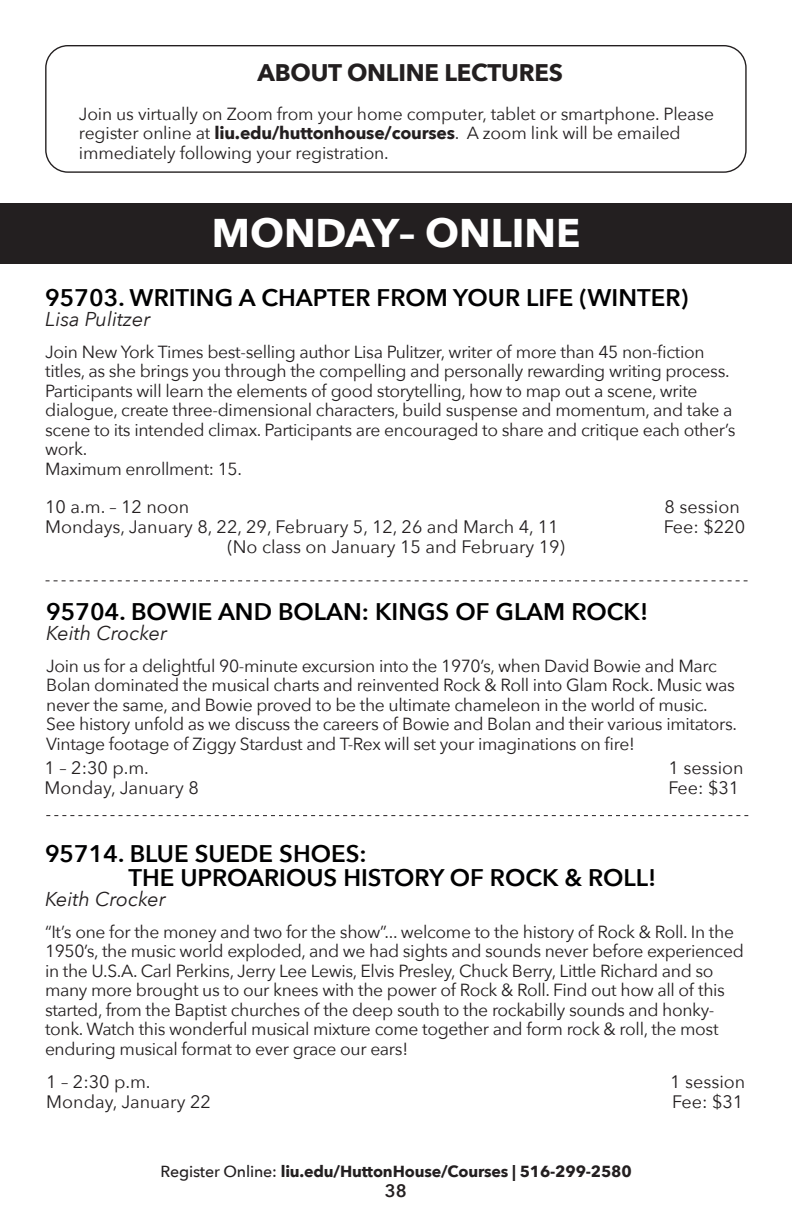
<style>
.page{position:relative;width:792px;height:1224px;background:#fff}
.page>*{position:absolute;margin:0;border:0;box-sizing:border-box;transform-origin:0 0}
.t1{font:700 40px "Avenir Next";color:#fff}
.t2{font:600 24px/24px "Avenir Next";color:#000001}
.t3{font:700 24px "Avenir Next";letter-spacing:-.01em;color:#231f20}
.t4{font:italic 20px "Avenir Next";color:#231f20}
.t5{font:18px "Avenir Next";color:#231f20}
.t6{font:600 18px "Avenir Next";color:#231f20}
.t7{font:17.6px/19.4px "Avenir Next";letter-spacing:-.02em;color:#231f20}
.t8{font:700 16px "Avenir Next";letter-spacing:-.01em;color:#231f20}
.s1{font-weight:700}
.s2{font-weight:500}
</style>
<div class="page">
<div style="left:45px;top:45px;width:702px;height:128px;border:1px solid #231f20;border-radius:22px"></div>
<div style="left:0;top:203px;width:792px;height:60px;background:#231f20"></div>
<svg style="left:46px;top:580px;width:702px;height:1px"></svg>
<svg style="left:46px;top:815px;width:702px;height:1px"></svg>
<h2 class="t3" style="left:258px;top:52px;width:307px">ABOUT ONLINE LECTURES</h2>
<p class="t7" style="left:79px;top:103px;width:637px">Join us virtually on Zoom from your home computer, tablet or smartphone. Please register online at <span class="s1">liu.edu/huttonhouse/courses</span>. A zoom link will be emailed immediately following your registration.</p>
<h1 class="t1" style="left:212px;top:198px;width:370px">MONDAY– ONLINE</h1>
<h2 class="t2" style="left:45px;top:285px;width:645px">95703. WRITING A CHAPTER FROM YOUR LIFE (WINTER)</h2>
<p class="t4" style="left:45px;top:302px;width:107px">Lisa Pulitzer</p>
<p class="t7" style="left:45px;top:341px;width:692px">Join New York Times best-selling author Lisa Pulitzer, writer of more than 45 non-fiction titles, as she brings you through the compelling and personally rewarding writing process.<br>Participants will learn the elements of good storytelling, how to map out a scene, write dialogue, create three-dimensional characters, build suspense and momentum, and take a scene to its intended climax. Participants are encouraged to share and critique each other’s work.<br>Maximum enrollment: 15.</p>
<p class="t5" style="left:45px;top:492px;width:146px">10 a.m. – 12 noon</p>
<p class="t5" style="left:665px;top:492px;width:77px">8 session</p>
<p class="t5" style="left:45px;top:512px;width:515px">Mondays, January 8, 22, 29, February 5, 12, 26 and March 4, 11</p>
<p class="t5" style="left:664px;top:512px;width:83px">Fee: $220</p>
<p class="t5" style="left:227px;top:532px;width:339px">(No class on January 15 and February 19)</p>
<h2 class="t2" style="left:46px;top:599px;width:603px">95704. BOWIE AND BOLAN: KINGS OF GLAM ROCK!</h2>
<p class="t4" style="left:46px;top:616px;width:122px">Keith Crocker</p>
<p class="t7" style="left:46px;top:655px;width:692px">Join us for a delightful 90-minute excursion into the 1970’s, when David Bowie and Marc Bolan dominated the musical charts and reinvented Rock &amp; Roll into Glam Rock. Music was never the same, and Bowie proved to be the ultimate chameleon in the world of music.<br>See history unfold as we discuss the careers of Bowie and Bolan and their various imitators.<br>Vintage footage of Ziggy Stardust and T-Rex will set your imaginations on fire!</p>
<p class="t5" style="left:45px;top:753px;width:106px">1 – 2:30 p.m.</p>
<p class="t5" style="left:669px;top:753px;width:77px">1 session</p>
<p class="t5" style="left:45px;top:773px;width:156px">Monday, January 8</p>
<p class="t5" style="left:668px;top:773px;width:73px">Fee: $31</p>
<h2 class="t2" style="left:128px;top:841px;width:529px;text-indent:-83px">95714. BLUE SUEDE SHOES:<br>THE UPROARIOUS HISTORY OF ROCK &amp; ROLL!</h2>
<p class="t4" style="left:45px;top:882px;width:122px">Keith Crocker</p>
<p class="t7" style="left:45px;top:921px;width:700px">“It’s one for the money and two for the show”... welcome to the history of Rock &amp; Roll. In the 1950’s, the music world exploded, and we had sights and sounds never before experienced in the U.S.A. Carl Perkins, Jerry Lee Lewis, Elvis Presley, Chuck Berry, Little Richard and so many more brought us to our knees with the power of Rock &amp; Roll. Find out how all of this started, from the Baptist churches of the deep south to the rockabilly sounds and honky&shy;tonk. Watch this wonderful musical mixture come together and form rock &amp; roll, the most enduring musical format to ever grace our ears!</p>
<p class="t5" style="left:46px;top:1067px;width:106px">1 – 2:30 p.m.</p>
<p class="t5" style="left:670px;top:1067px;width:77px">1 session</p>
<p class="t5" style="left:46px;top:1087px;width:166px">Monday, January 22</p>
<p class="t5" style="left:672px;top:1087px;width:73px">Fee: $31</p>
<p class="t8" style="left:161px;top:1158px;width:473px"><span class="s2">Register Online:</span> liu.edu/HuttonHouse/Courses | 516-299-2580</p>
<p class="t6" style="left:385px;top:1175px;width:23px">38</p>
</div>
